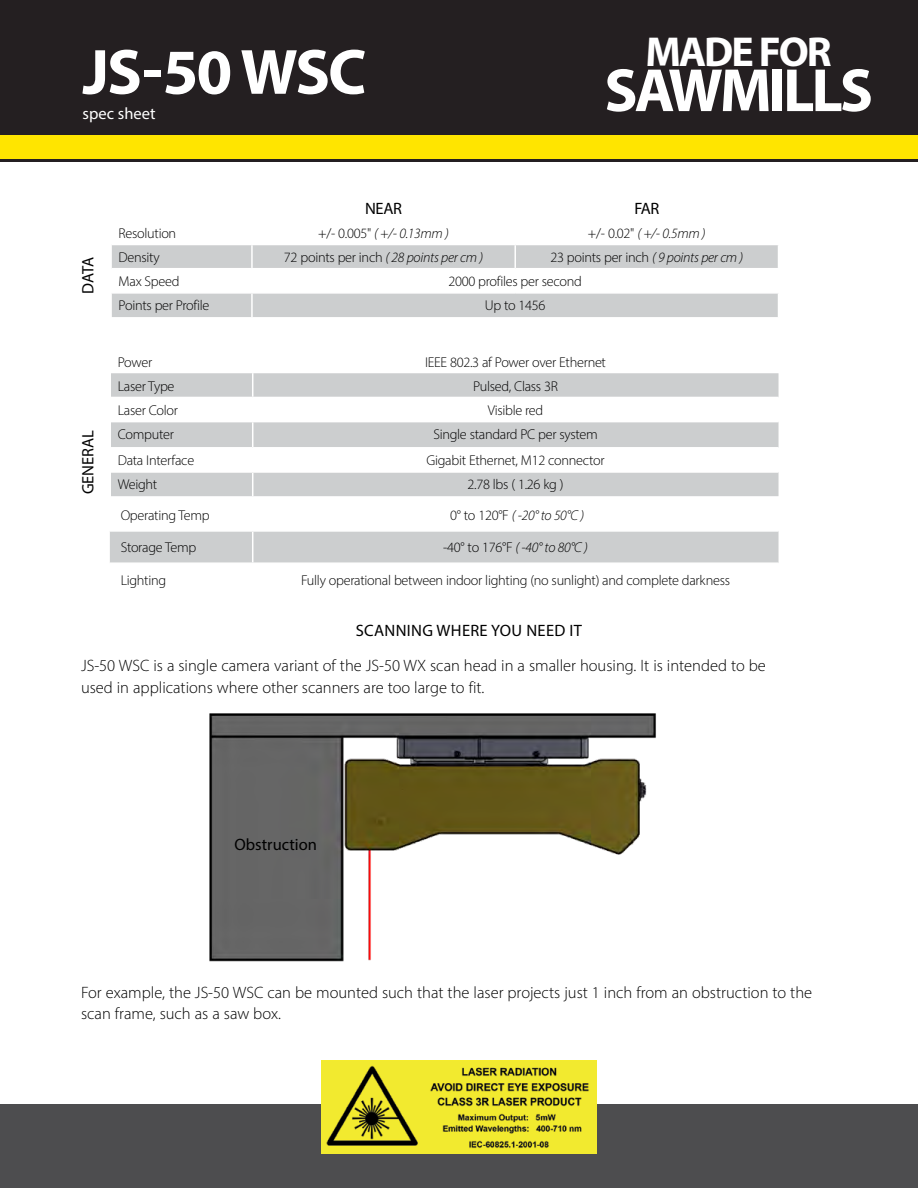
<style>
.page{position:relative;width:918px;height:1188px;background:#fff}
.page>*{position:absolute;margin:0;border:0;box-sizing:border-box;transform-origin:0 0}
.t1{font:700 64.5px "Myriad Pro";letter-spacing:-.03em;color:#fff}
.t2{font:700 61.5px "Myriad Pro";letter-spacing:-.05em;color:#fff}
.t3{font:700 42px "Myriad Pro";letter-spacing:-.05em;color:#fff}
.t4{font:300 16.5px/21.8px "Myriad Pro";color:#000}
.t5{font:16.5px "Myriad Pro";color:#000}
.t6{font:16.5px "Myriad Pro";letter-spacing:.02em;color:#000}
.t7{font:16.5px "Myriad Pro";color:#fff}
.t8{font:300 14.25px "Myriad Pro";letter-spacing:-.02em;color:#000}
.t9{font:italic 300 14.25px "Myriad Pro";letter-spacing:-.02em;color:#000}
.s1{font-style:normal}
.s2{font-style:italic}
</style>
<div class="page">
<div style="left:0;top:1105px;width:918px;height:83px;background:#4d4d4f"></div>
<div style="left:111px;top:373px;width:668px;height:123px;background:#cccecf"></div>
<svg style="left:111px;top:398px;width:668px;height:73px"></svg>
<hr style="left:111px;top:397px;width:142px;height:1px;background:#fff">
<hr style="left:253px;top:397px;width:526px;height:1px;background:#fff">
<hr style="left:111px;top:421px;width:142px;height:1px;background:#fff">
<hr style="left:253px;top:421px;width:526px;height:1px;background:#fff">
<hr style="left:111px;top:447px;width:142px;height:2px;background:#fff">
<hr style="left:253px;top:447px;width:526px;height:2px;background:#fff">
<hr style="left:111px;top:471px;width:142px;height:2px;background:#fff">
<hr style="left:253px;top:471px;width:526px;height:2px;background:#fff">
<svg style="left:252px;top:373px;width:1px;height:123px"></svg>
<div style="left:110px;top:532px;width:669px;height:30px;background:#cccecf"></div>
<hr style="left:252px;top:532px;width:1px;height:30px;background:#fff">
<svg style="left:112px;top:245px;width:666px;height:72px"></svg>
<img style="left:322px;top:1061px;width:274px;height:92px">
<div style="left:0;top:0;width:918px;height:162px;background:#241f21"></div>
<div style="left:0;top:135px;width:918px;height:24px;background:#ffe500"></div>
<img style="left:209px;top:713px;width:447px;height:249px">
<h1 class="t1" style="left:82px;top:30px;width:285px">JS-50 WSC</h1>
<p class="t7" style="left:82px;top:103px;width:75px">spec sheet</p>
<h3 class="t3" style="left:646px;top:24px;width:188px">MADE FOR</h3>
<h2 class="t2" style="left:604px;top:50px;width:270px">SAWMILLS</h2>
<p class="t5" style="left:78px;top:294px;width:38px;rotate:-90deg">DATA</p>
<p class="t5" style="left:78px;top:494px;width:66px;rotate:-90deg">GENERAL</p>
<p class="t5" style="left:365px;top:198px;width:38px">NEAR</p>
<p class="t5" style="left:634px;top:198px;width:27px">FAR</p>
<p class="t8" style="left:119px;top:224px;width:59px">Resolution</p>
<p class="t9" style="left:318px;top:224px;width:132px"><span class="s1">+/- 0.005"</span> ( +/- 0.13mm )</p>
<p class="t9" style="left:588px;top:224px;width:119px"><span class="s1">+/- 0.02"</span> ( +/- 0.5mm )</p>
<p class="t8" style="left:119px;top:249px;width:43px">Density</p>
<p class="t8" style="left:284px;top:249px;width:201px">72 points per inch <span class="s2">( 28 points per cm )</span></p>
<p class="t8" style="left:550px;top:249px;width:194px">23 points per inch <span class="s2">( 9 points per cm )</span></p>
<p class="t8" style="left:119px;top:273px;width:62px">Max Speed</p>
<p class="t8" style="left:448px;top:273px;width:135px">2000 profiles per second</p>
<p class="t8" style="left:119px;top:297px;width:92px">Points per Profile</p>
<p class="t8" style="left:485px;top:297px;width:62px">Up to 1456</p>
<p class="t8" style="left:118px;top:353px;width:36px">Power</p>
<p class="t8" style="left:425px;top:353px;width:182px">IEEE 802.3 af Power over Ethernet</p>
<p class="t8" style="left:118px;top:377px;width:58px">Laser Type</p>
<p class="t8" style="left:473px;top:377px;width:86px">Pulsed, Class 3R</p>
<p class="t8" style="left:118px;top:402px;width:62px">Laser Color</p>
<p class="t8" style="left:488px;top:402px;width:57px">Visible red</p>
<p class="t8" style="left:118px;top:426px;width:58px">Computer</p>
<p class="t8" style="left:433px;top:426px;width:166px">Single standard PC per system</p>
<p class="t8" style="left:118px;top:452px;width:78px">Data Interface</p>
<p class="t8" style="left:427px;top:452px;width:180px">Gigabit Ethernet, M12 connector</p>
<p class="t8" style="left:118px;top:476px;width:41px">Weight</p>
<p class="t8" style="left:468px;top:476px;width:98px">2.78 lbs ( 1.26 kg )</p>
<p class="t8" style="left:121px;top:507px;width:91px">Operating Temp</p>
<p class="t9" style="left:450px;top:507px;width:135px"><span class="s1">0° to 120°F</span> ( -20° to 50°C )</p>
<p class="t8" style="left:121px;top:539px;width:77px">Storage Temp</p>
<p class="t9" style="left:443px;top:539px;width:146px"><span class="s1">-40° to 176°F</span> ( -40° to 80°C )</p>
<p class="t8" style="left:121px;top:571px;width:47px">Lighting</p>
<p class="t8" style="left:301px;top:571px;width:430px">Fully operational between indoor lighting (no sunlight) and complete darkness</p>
<p class="t6" style="left:356px;top:620px;width:228px">SCANNING WHERE YOU NEED IT</p>
<p class="t4" style="left:81px;top:655px;width:686px">JS-50 WSC is a single camera variant of the JS-50 WX scan head in a smaller housing. It is intended to be used in applications where other scanners are too large to fit.</p>
<p class="t5" style="left:235px;top:834px;width:84px">Obstruction</p>
<p class="t4" style="left:81px;top:981px;width:733px">For example, the JS-50 WSC can be mounted such that the laser projects just 1 inch from an obstruction to the scan frame, such as a saw box.</p>
</div>
